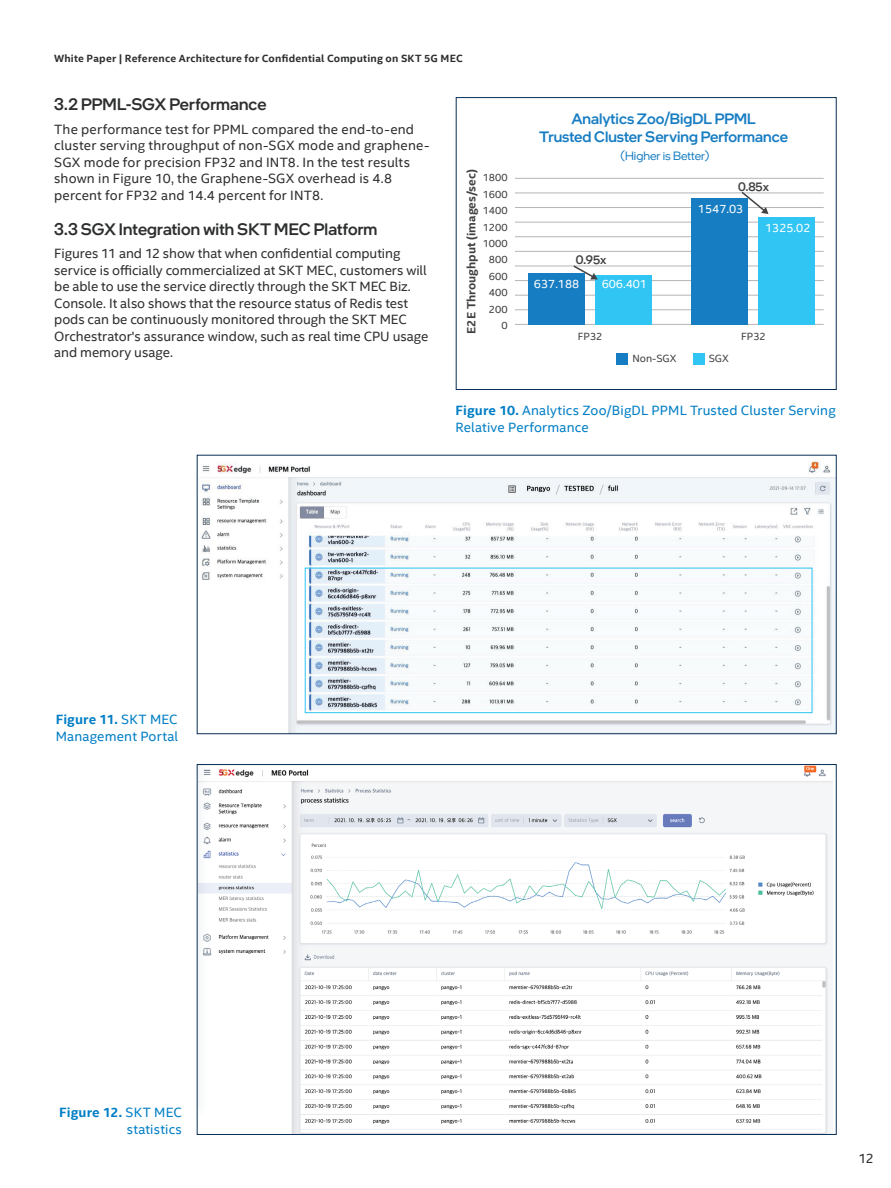
<style>
.page{position:relative;width:891px;height:1188px;background:#fff}
.page>*{position:absolute;margin:0;border:0;box-sizing:border-box;transform-origin:0 0}
.t1{font:500 16.5px "Intel One Display";color:#2d2f2e}
.t2{font:500 15px/18px "Intel One Display";color:#177dc2;text-align:center}
.t3{font:13.5px/16.5px "Intel Clear";color:#2d2f2e}
.t4{font:13.5px/16.5px "Intel Clear";letter-spacing:.015em;color:#007ec5}
.t5{font:12px "Intel Clear";color:#fff}
.t6{font:700 12px "Intel Clear";color:#414042}
.t7{font:12px "Intel One Display";color:#177dc2}
.t8{font:500 12px "Intel One Display";color:#414042}
.t9{font:700 10.5px "Intel Clear";letter-spacing:.02em;color:#2d2f2e}
.t10{font:10.5px/16.5px "Intel Clear";color:#414042;text-align:right}
.s1{font-weight:700}
</style>
<div class="page">
<hr style="left:515px;top:178px;width:309px;height:1px;background:#b4b5b8">
<hr style="left:515px;top:193px;width:309px;height:1px;background:#b4b5b8">
<hr style="left:515px;top:207px;width:309px;height:1px;background:#b4b5b8">
<hr style="left:515px;top:222px;width:309px;height:1px;background:#b4b5b8">
<hr style="left:515px;top:236px;width:309px;height:1px;background:#b4b5b8">
<hr style="left:515px;top:251px;width:309px;height:1px;background:#b4b5b8">
<hr style="left:515px;top:266px;width:309px;height:1px;background:#b4b5b8">
<hr style="left:515px;top:280px;width:309px;height:1px;background:#b4b5b8">
<hr style="left:515px;top:295px;width:309px;height:1px;background:#b4b5b8">
<hr style="left:515px;top:309px;width:309px;height:1px;background:#b4b5b8">
<hr style="left:515px;top:324px;width:309px;height:1px;background:#b4b5b8">
<div style="left:529px;top:273px;width:56px;height:52px;background:#177dc2"></div>
<div style="left:596px;top:275px;width:56px;height:50px;background:#30c5f3"></div>
<div style="left:691px;top:199px;width:57px;height:126px;background:#177dc2"></div>
<div style="left:758px;top:217px;width:57px;height:108px;background:#30c5f3"></div>
<svg style="left:572px;top:265px;width:26px;height:15px"></svg>
<svg style="left:740px;top:191px;width:29px;height:23px"></svg>
<div style="left:616px;top:353px;width:12px;height:12px;background:#177dc2"></div>
<div style="left:693px;top:353px;width:11px;height:12px;background:#30c5f3"></div>
<div style="left:456px;top:97px;width:381px;height:293px;border:1px solid #082e56"></div>
<img style="left:199px;top:462px;width:636px;height:270px">
<div style="left:197px;top:455px;width:640px;height:279px;border:1px solid #082e56"></div>
<img style="left:199px;top:766px;width:633px;height:367px">
<div style="left:305px;top:568px;width:507px;height:145px;border:1px solid #2bc4f3"></div>
<p class="t9" style="left:54px;top:51px;width:410px">White Paper | Reference Architecture for Confidential Computing on SKT 5G MEC</p>
<p class="t1" style="left:54px;top:94px;width:214px">3.2 PPML-SGX Performance</p>
<p class="t3" style="left:54px;top:120px;width:377px">The performance test for PPML compared the end-to-end cluster serving throughput of non-SGX mode and graphene-SGX mode for precision FP32 and INT8. In the test results shown in Figure 10, the Graphene-SGX overhead is 4.8 percent for FP32 and 14.4 percent for INT8.</p>
<p class="t1" style="left:54px;top:218px;width:325px">3.3 SGX Integration with SKT MEC Platform</p>
<p class="t3" style="left:54px;top:245px;width:376px">Figures 11 and 12 show that when confidential computing service is officially commercialized at SKT MEC, customers will be able to use the service directly through the SKT MEC Biz.<br>Console. It also shows that the resource status of Redis test pods can be continuously monitored through the SKT MEC Orchestrator's assurance window, such as real time CPU usage and memory usage.</p>
<p class="t6" style="left:463px;top:334px;width:166px;rotate:-90deg">E2E Throughput (images/sec)</p>
<p class="t10" style="left:483px;top:169px;width:26px">1800<br>1600<br>1400<br>1200<br>1000<br>800<br>600<br>400<br>200<br>0</p>
<p class="t2" style="left:539px;top:110px;width:250px">Analytics Zoo/BigDL PPML<br>Trusted Cluster Serving Performance</p>
<p class="t7" style="left:620px;top:149px;width:91px">(Higher is Better)</p>
<p class="t8" style="left:738px;top:179px;width:33px">0.85x</p>
<p class="t8" style="left:576px;top:252px;width:32px">0.95x</p>
<p class="t5" style="left:534px;top:275px;width:47px">637.188</p>
<p class="t5" style="left:602px;top:275px;width:47px">606.401</p>
<p class="t10" style="left:578px;top:328px;width:26px">FP32</p>
<p class="t5" style="left:698px;top:200px;width:47px">1547.03</p>
<p class="t5" style="left:765px;top:219px;width:47px">1325.02</p>
<p class="t10" style="left:741px;top:328px;width:26px">FP32</p>
<p class="t10" style="left:632px;top:350px;width:45px">Non-SGX</p>
<p class="t10" style="left:709px;top:350px;width:22px">SGX</p>
<p class="t4" style="left:56px;top:711px;width:124px"><span class="s1">Figure 11.</span> SKT MEC<br>Management Portal</p>
<p class="t4" style="left:455px;top:402px;width:382px"><span class="s1">Figure 10.</span> Analytics Zoo/BigDL PPML Trusted Cluster Serving<br>Relative Performance</p>
<p class="t4" style="left:59px;top:1104px;width:124px;text-align:right"><span class="s1">Figure 12.</span> SKT MEC statistics</p>
<p class="t3" style="left:858px;top:1150px;width:17px">12</p>
</div>
